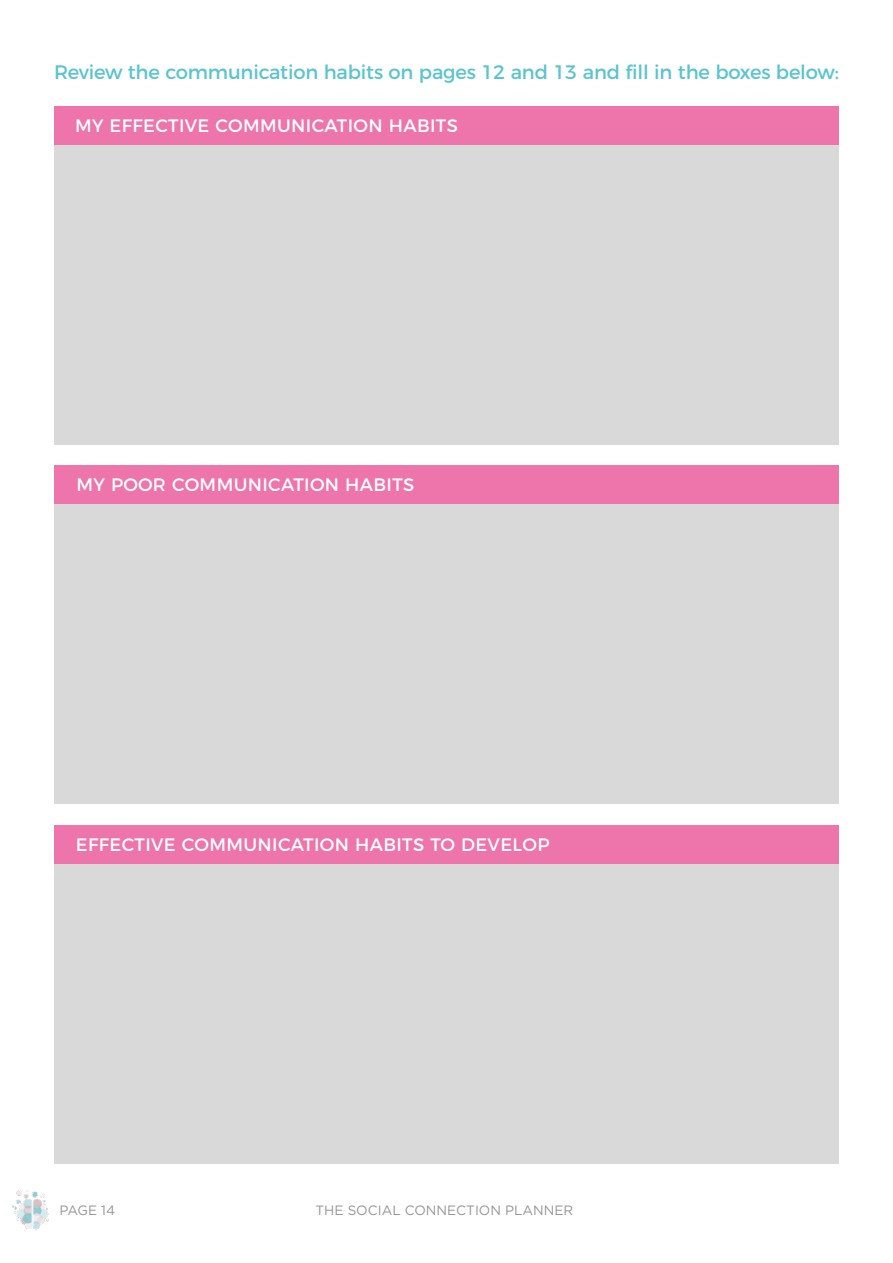
<style>
.page{position:relative;width:893px;height:1263px;background:#fff}
.page>*{position:absolute;margin:0;border:0;box-sizing:border-box;transform-origin:0 0}
.t1{font:19.5px "Montserrat";letter-spacing:-.01em;color:#5ac4cf}
.t2{font:18px "Montserrat";letter-spacing:.02em;color:#fff}
.t3{font:13.5px "Gotham";color:#939598}
</style>
<div class="page">
<img style="left:12px;top:1190px;width:37px;height:40px">
<div style="left:54px;top:107px;width:785px;height:338px;background:#d8d9d8"></div>
<div style="left:54px;top:107px;width:785px;height:38px;background:#ed75ab"></div>
<div style="left:54px;top:466px;width:785px;height:338px;background:#d8d9d8"></div>
<div style="left:54px;top:825px;width:785px;height:338px;background:#d8d9d8"></div>
<div style="left:54px;top:466px;width:785px;height:38px;background:#ed75ab"></div>
<div style="left:54px;top:825px;width:785px;height:38px;background:#ed75ab"></div>
<p class="t1" style="left:54px;top:56px;width:786px">Review the communication habits on pages 12 and 13 and fill in the boxes below:</p>
<p class="t2" style="left:75px;top:111px;width:384px">MY EFFECTIVE COMMUNICATION HABITS</p>
<p class="t2" style="left:76px;top:470px;width:339px">MY POOR COMMUNICATION HABITS</p>
<p class="t2" style="left:76px;top:830px;width:475px">EFFECTIVE COMMUNICATION HABITS TO DEVELOP</p>
<p class="t3" style="left:59px;top:1202px;width:57px">PAGE 14</p>
<p class="t3" style="left:316px;top:1202px;width:259px">THE SOCIAL CONNECTION PLANNER</p>
</div>
